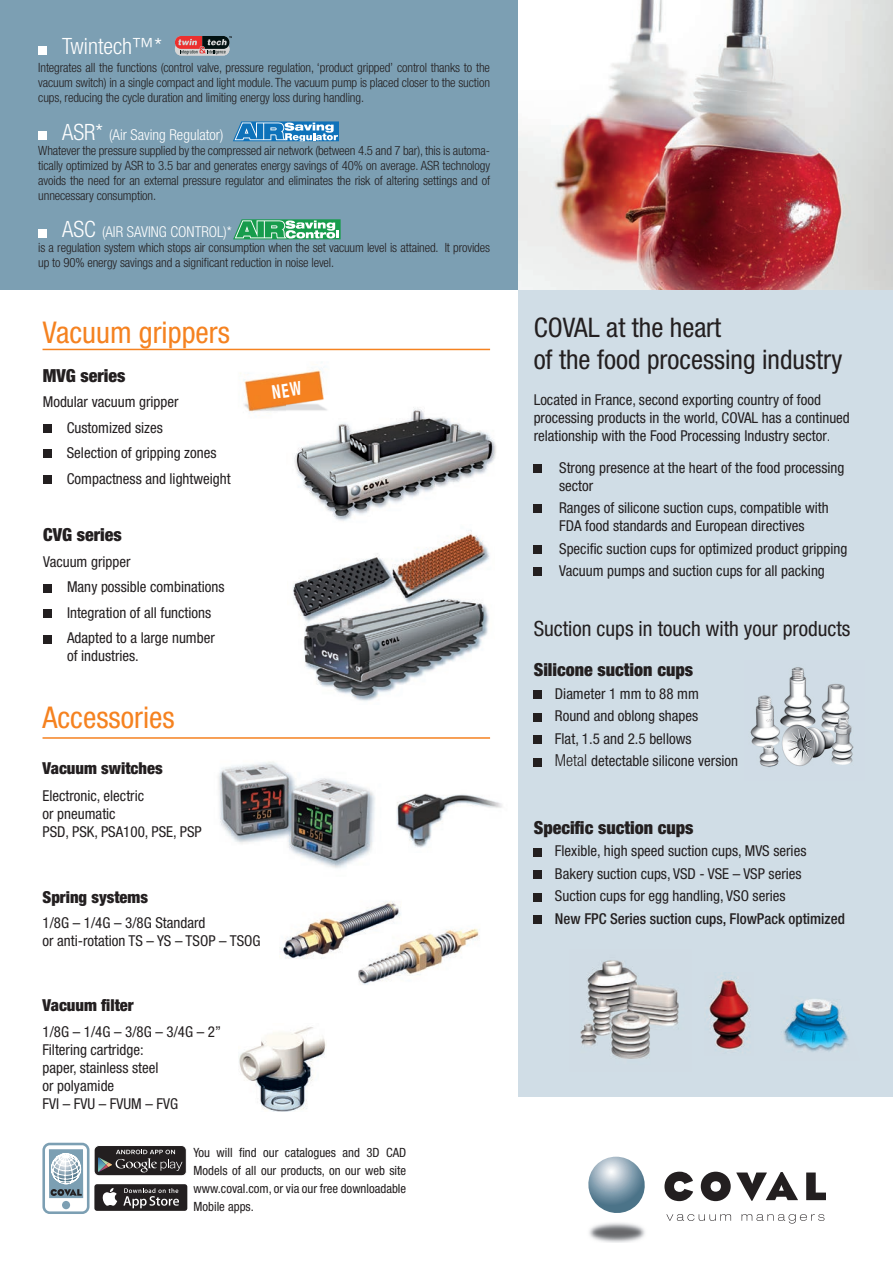
<style>
.page{position:relative;width:893px;height:1263px;background:#fff}
.page>*{position:absolute;margin:0;border:0;box-sizing:border-box;transform-origin:0 0}
.t1{font:condensed 30px "Helvetica Neue";color:#f58220}
.t2{font:condensed 27px/32.4px "Helvetica Neue";color:#231f20}
.t3{font:300 condensed 22.5px "Helvetica Neue";color:#fff}
.t4{font:condensed 21px "Helvetica Neue";color:#231f20}
.t5{font:900 condensed 18px "Helvetica Neue";color:#231f20}
.t6{font:900 condensed 16.5px "Helvetica Neue";color:#231f20}
.t7{font:condensed 15px/18px "Helvetica Neue";color:#231f20}
.t8{font:300 condensed 15px "Helvetica Neue";color:#fff}
.t9{font:500 condensed 15px "Helvetica Neue";color:#231f20}
.t10{font:300 condensed 12.75px/15px "Helvetica Neue";letter-spacing:-.01em;color:#231f20;text-align:justify}
.t11{font:condensed 12.75px/18px "Helvetica Neue";color:#231f20;text-align:justify}
.s1{font-size:22.5px}
.s2{font-weight:300}
.s3{font-weight:300;font-size:16.5px}
</style>
<div class="page">
<img style="left:294px;top:407px;width:202px;height:114px">
<img style="left:293px;top:530px;width:197px;height:171px">
<div style="left:0;top:0;width:518px;height:289px;background:#7c9fb3"></div>
<div style="left:43px;top:424px;width:8px;height:9px;background:#231f20"></div>
<div style="left:43px;top:450px;width:8px;height:8px;background:#231f20"></div>
<div style="left:43px;top:475px;width:8px;height:9px;background:#231f20"></div>
<div style="left:38px;top:46px;width:9px;height:8px;background:#fff"></div>
<div style="left:38px;top:131px;width:9px;height:9px;background:#fff"></div>
<div style="left:38px;top:229px;width:9px;height:8px;background:#fff"></div>
<svg style="left:233px;top:219px;width:108px;height:20px;background:#64ba89"></svg>
<svg style="left:233px;top:121px;width:106px;height:20px;background:#5b9ecd"></svg>
<svg style="left:175px;top:36px;width:57px;height:20px"></svg>
<hr style="left:43px;top:349px;width:447px;height:1px;background:#f58220">
<img style="left:218px;top:761px;width:157px;height:108px">
<img style="left:280px;top:901px;width:121px;height:58px">
<img style="left:358px;top:923px;width:121px;height:62px">
<img style="left:239px;top:1027px;width:87px;height:84px">
<hr style="left:43px;top:737px;width:447px;height:2px;background:#f58220">
<div style="left:43px;top:584px;width:9px;height:8px;background:#231f20"></div>
<div style="left:43px;top:609px;width:9px;height:9px;background:#231f20"></div>
<div style="left:43px;top:635px;width:9px;height:8px;background:#231f20"></div>
<div style="left:518px;top:289px;width:375px;height:807px;background:#d0dde6"></div>
<img style="left:518px;top:0;width:375px;height:289px">
<div style="left:534px;top:464px;width:8px;height:8px;background:#231f20"></div>
<div style="left:534px;top:504px;width:8px;height:9px;background:#231f20"></div>
<div style="left:534px;top:545px;width:8px;height:8px;background:#231f20"></div>
<div style="left:534px;top:567px;width:8px;height:9px;background:#231f20"></div>
<div style="left:534px;top:690px;width:8px;height:9px;background:#231f20"></div>
<div style="left:534px;top:713px;width:8px;height:8px;background:#231f20"></div>
<div style="left:534px;top:735px;width:8px;height:9px;background:#231f20"></div>
<div style="left:534px;top:758px;width:8px;height:8px;background:#231f20"></div>
<div style="left:534px;top:848px;width:8px;height:8px;background:#231f20"></div>
<div style="left:534px;top:870px;width:8px;height:9px;background:#231f20"></div>
<div style="left:534px;top:893px;width:8px;height:8px;background:#231f20"></div>
<div style="left:534px;top:915px;width:8px;height:9px;background:#231f20"></div>
<img style="left:396px;top:794px;width:106px;height:54px">
<img style="left:240px;top:362px;width:84px;height:50px">
<img style="left:286px;top:396px;width:43px;height:22px">
<img style="left:580px;top:960px;width:99px;height:99px">
<img style="left:709px;top:977px;width:41px;height:73px">
<img style="left:783px;top:999px;width:66px;height:53px">
<img style="left:750px;top:667px;width:104px;height:101px">
<img style="left:589px;top:1222px;width:56px;height:21px">
<svg style="left:588px;top:1157px;width:57px;height:56px"></svg>
<svg style="left:666px;top:1214px;width:65px;height:7px"></svg>
<svg style="left:742px;top:1214px;width:82px;height:9px"></svg>
<svg style="left:664px;top:1172px;width:29px;height:29px"></svg>
<svg style="left:701px;top:1172px;width:97px;height:29px"></svg>
<svg style="left:806px;top:1172px;width:20px;height:28px"></svg>
<div style="left:42px;top:1143px;width:48px;height:71px;border:3px solid #7c9fb3;border-radius:6px"></div>
<div style="left:49px;top:1149px;width:34px;height:49px;background:#7c9fb3"></div>
<div style="left:62px;top:1201px;width:8px;height:8px;background:#7c9fb3;border-radius:50%"></div>
<svg style="left:50px;top:1153px;width:32px;height:43px"></svg>
<div style="left:94px;top:1145px;width:92px;height:31px;background:#231f20;border-radius:5px"></div>
<div style="left:94px;top:1145px;width:93px;height:31px;border:1px solid #fff;border-radius:5px"></div>
<svg style="left:98px;top:1150px;width:84px;height:22px"></svg>
<div style="left:94px;top:1183px;width:94px;height:28px;background:#e1e1e1;border-radius:3px"></div>
<div style="left:94px;top:1184px;width:93px;height:27px;background:#231f20;border-radius:3px"></div>
<svg style="left:102px;top:1188px;width:15px;height:18px"></svg>
<svg style="left:123px;top:1188px;width:56px;height:20px"></svg>
<svg style="left:272px;top:381px;width:30px;height:18px"></svg>
<h3 class="t3" style="left:62px;top:33px;width:101px">Twintech™*</h3>
<p class="t10" style="left:38px;top:60px;width:453px">Integrates all the functions (control valve, pressure regulation, ‘product gripped’ control thanks to the vacuum switch) in a single compact and light module. The vacuum pump is placed closer to the suction cups, reducing the cycle duration and limiting energy loss during handling.</p>
<p class="t8" style="left:62px;top:126px;width:163px"><span class="s1">ASR*</span> (Air Saving Regulator)</p>
<p class="t10" style="left:38px;top:143px;width:453px">Whatever the pressure supplied by the compressed air network (between 4.5 and 7 bar), this is automa&shy;tically optimized by ASR to 3.5 bar and generates energy savings of 40% on average. ASR technology avoids the need for an external pressure regulator and eliminates the risk of altering settings and of unnecessary consumption.</p>
<p class="t8" style="left:62px;top:223px;width:171px"><span class="s1">ASC</span> (AIR SAVING CONTROL)*</p>
<p class="t10" style="left:38px;top:240px;width:453px">is a regulation system which stops air consumption when the set vacuum level is attained. It provides up to 90% energy savings and a significant reduction in noise level.</p>
<h1 class="t1" style="left:43px;top:315px;width:189px">Vacuum grippers</h1>
<p class="t5" style="left:43px;top:364px;width:84px">MVG series</p>
<p class="t7" style="left:67px;top:389px;width:165px;line-height:25.5px;text-indent:-24px">Modular vacuum gripper<br>Customized sizes<br>Selection of gripping zones<br>Compactness and lightweight</p>
<p class="t5" style="left:43px;top:524px;width:80px">CVG series</p>
<p class="t7" style="left:67px;top:549px;width:159px;line-height:25.5px;text-indent:-24px">Vacuum gripper<br>Many possible combinations<br>Integration of all functions<br>Adapted to a large number</p>
<p class="t7" style="left:67px;top:647px;width:73px">of industries.</p>
<h1 class="t1" style="left:43px;top:700px;width:134px">Accessories</h1>
<p class="t6" style="left:43px;top:758px;width:122px">Vacuum switches</p>
<p class="t7" style="left:43px;top:786px;width:161px">Electronic, electric<br>or pneumatic<br>PSD, PSK, PSA100, PSE, PSP</p>
<p class="t6" style="left:43px;top:887px;width:107px">Spring systems</p>
<p class="t7" style="left:43px;top:914px;width:220px">1/8G – 1/4G – 3/8G Standard<br>or anti-rotation TS – YS – TSOP – TSOG</p>
<p class="t6" style="left:43px;top:995px;width:93px">Vacuum filter</p>
<p class="t7" style="left:43px;top:1023px;width:180px">1/8G – 1/4G – 3/8G – 3/4G – 2’’<br>Filtering cartridge:<br>paper, stainless steel<br>or polyamide<br>FVI – FVU – FVUM – FVG</p>
<p class="t11" style="left:194px;top:1143px;width:214px">You will find our catalogues and 3D CAD Models of all our products, on our web site www.coval.com, or via our free downloadable Mobile apps.</p>
<h2 class="t2" style="left:534px;top:311px;width:310px">COVAL at the heart<br>of the food processing industry</h2>
<p class="t7" style="left:534px;top:391px;width:318px">Located in France, second exporting country of food processing products in the world, COVAL has a continued relationship with the Food Processing Industry sector<span class="s2">.</span></p>
<p class="t7" style="left:559px;top:458px;width:287px">Strong presence at the heart of the food processing sector</p>
<p class="t7" style="left:559px;top:499px;width:271px">Ranges of silicone suction cups, compatible with<br>FDA food standards and European directives</p>
<p class="t7" style="left:559px;top:537px;width:290px;line-height:22.5px">Specific suction cups for optimized product gripping<br>Vacuum pumps and suction cups for all packing</p>
<h3 class="t4" style="left:534px;top:616px;width:318px">Suction cups in touch with your products</h3>
<p class="t5" style="left:534px;top:659px;width:161px">Silicone suction cups</p>
<p class="t7" style="left:555px;top:682px;width:185px;line-height:22.5px">Diameter 1 mm to 88 mm<br>Round and oblong shapes<br>Flat, 1.5 and 2.5 bellows<br><span class="s3">Metal</span> detectable silicone version</p>
<p class="t5" style="left:534px;top:816px;width:161px">Specific suction cups</p>
<p class="t7" style="left:555px;top:840px;width:253px;line-height:22.5px">Flexible, high speed suction cups, MVS series<br>Bakery suction cups, VSD - VSE – VSP series<br>Suction cups for egg handling, VSO series</p>
<p class="t9" style="left:555px;top:909px;width:291px">New FPC Series suction cups, FlowPack optimized</p>
</div>
